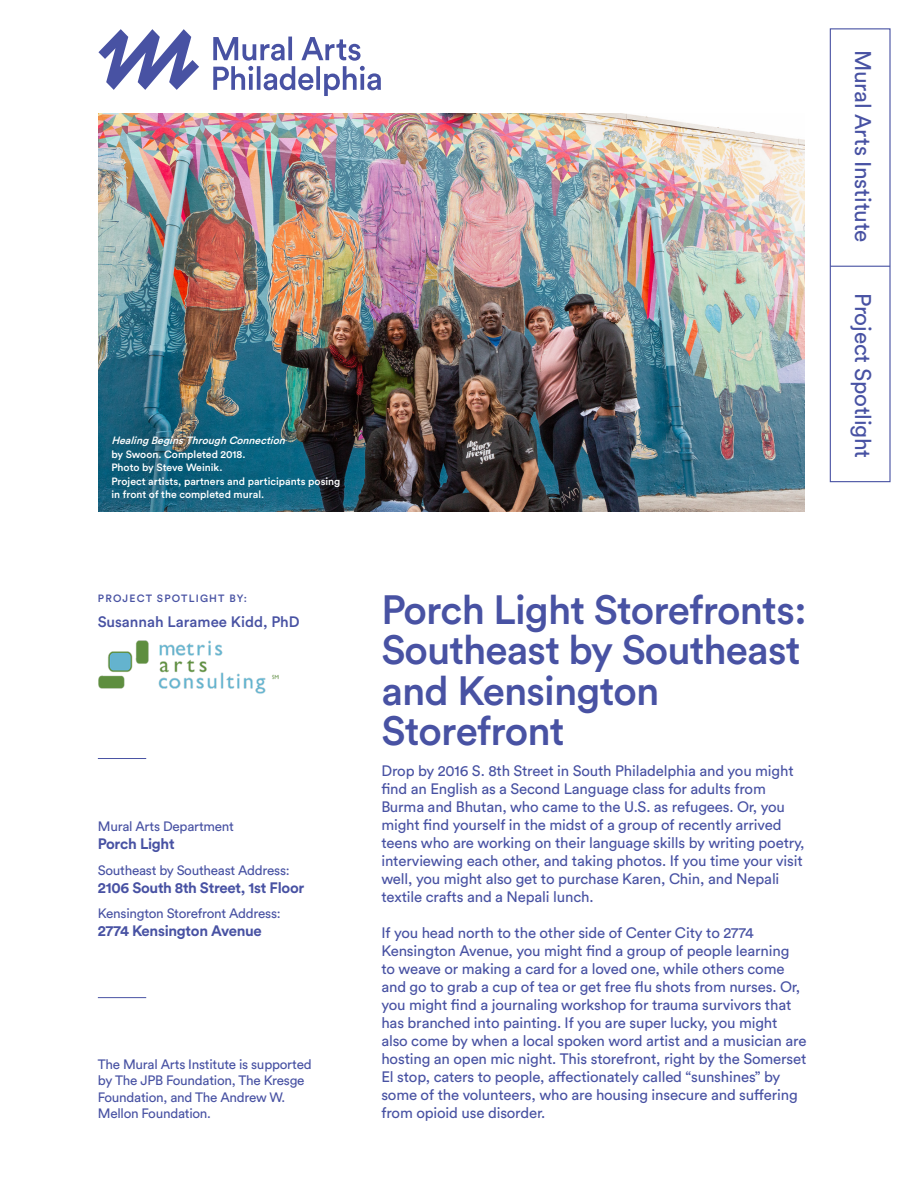
<style>
.page{position:relative;width:918px;height:1188px;background:#fff}
.page>*{position:absolute;margin:0;border:0;box-sizing:border-box;transform-origin:0 0}
.t1{font:500 40.5px/40.5px "Circular Std";letter-spacing:-.02em;color:#4852a3}
.Ref{font:22.5px "Circular Std";letter-spacing:-.01em;color:#4852a3}
.Ref-2{font:15px/18px "Circular Std";letter-spacing:-.01em;color:#4852a3}
.Title_1{font:700 15px "Circular Std";letter-spacing:-.02em;color:#4852a3}
.copy_sans_medium{font:500 15px "Circular Std";color:#4852a3}
.Title_1-2{font:13.5px/16.2px "Circular Std";letter-spacing:-.02em;color:#4852a3}
.t2{font:500 10.5px "Circular Std";color:#fff}
.t3{font:italic 500 10.5px "Circular Std";color:#fff}
.subhead_2{font:500 10.5px "Circular Std";letter-spacing:.11em;color:#4852a3}
</style>
<div class="page">
<svg style="left:98px;top:29px;width:101px;height:61px"></svg>
<svg style="left:213px;top:37px;width:168px;height:59px"></svg>
<div style="left:830px;top:28px;width:61px;height:454px;border:1px solid #4852a3"></div>
<hr style="left:830px;top:266px;width:60px;height:1px;background:#4852a3">
<img style="left:99px;top:113px;width:705px;height:398px">
<hr style="left:98px;top:758px;width:48px;height:1px;background:#4852a3">
<hr style="left:98px;top:997px;width:48px;height:1px;background:#4852a3">
<img style="left:99px;top:640px;width:179px;height:54px">
<p class="t3" style="left:111px;top:434px;width:178px">HealingBeginsThroughConnection</p>
<p class="t2" style="left:111px;top:447px;width:136px">by Swoon. Completed 2018.</p>
<p class="t2" style="left:111px;top:461px;width:113px">Photo by Steve Weinik.</p>
<p class="t2" style="left:111px;top:474px;width:231px">Project artists, partners and participants posing</p>
<p class="t2" style="left:111px;top:488px;width:154px">in front of the completed mural.</p>
<p class="subhead_2" style="left:98px;top:592px;width:151px">PROJECT SPOTLIGHT BY:</p>
<p class="copy_sans_medium" style="left:98px;top:613px;width:203px">Susannah Laramee Kidd, PhD</p>
<p class="Title_1-2" style="left:98px;top:818px;width:138px">Mural Arts Department</p>
<p class="Title_1" style="left:98px;top:834px;width:78px">Porch Light</p>
<p class="Title_1-2" style="left:98px;top:862px;width:193px">Southeast by Southeast Address:</p>
<p class="Title_1" style="left:98px;top:878px;width:208px">2106 South 8th Street, 1st Floor</p>
<p class="Title_1-2" style="left:98px;top:905px;width:184px">Kensington Storefront Address:</p>
<p class="Title_1" style="left:98px;top:921px;width:166px">2774 Kensington Avenue</p>
<p class="Title_1-2" style="left:98px;top:1056px;width:215px">The Mural Arts Institute is supported by The JPB Foundation, The Kresge<br>Foundation, and The Andrew W.<br>Mellon Foundation.</p>
<p class="t1" style="left:381px;top:589px;width:427px">Porch Light Storefronts:</p>
<p class="t1" style="left:381px;top:629px;width:421px">Southeast by Southeast and Kensington<br>Storefront</p>
<p class="Ref-2" style="left:381px;top:761px;width:425px">Drop by 2016 S. 8th Street in South Philadelphia and you might find an English as a Second Language class for adults from Burma and Bhutan, who came to the U.S. as refugees. Or, you might find yourself in the midst of a group of recently arrived teens who are working on their language skills by writing poetry, interviewing each other, and taking photos. If you time your visit well, you might also get to purchase Karen, Chin, and Nepali textile crafts and a Nepali lunch.</p>
<p class="Ref-2" style="left:381px;top:923px;width:427px">If you head north to the other side of Center City to 2774<br>Kensington Avenue, you might find a group of people learning to weave or making a card for a loved one, while others come and go to grab a cup of tea or get free flu shots from nurses. Or, you might find a journaling workshop for trauma survivors that has branched into painting. If you are super lucky, you might also come by when a local spoken word artist and a musician are hosting an open mic night. This storefront, right by the Somerset El stop, caters to people, affectionately called “sunshines” by some of the volunteers, who are housing insecure and suffering from opioid use disorder.</p>
<p class="Ref" style="left:877px;top:50px;width:194px;rotate:90deg">Mural Arts Institute</p>
<p class="Ref" style="left:877px;top:293px;width:167px;rotate:90deg">Project Spotlight</p>
</div>
